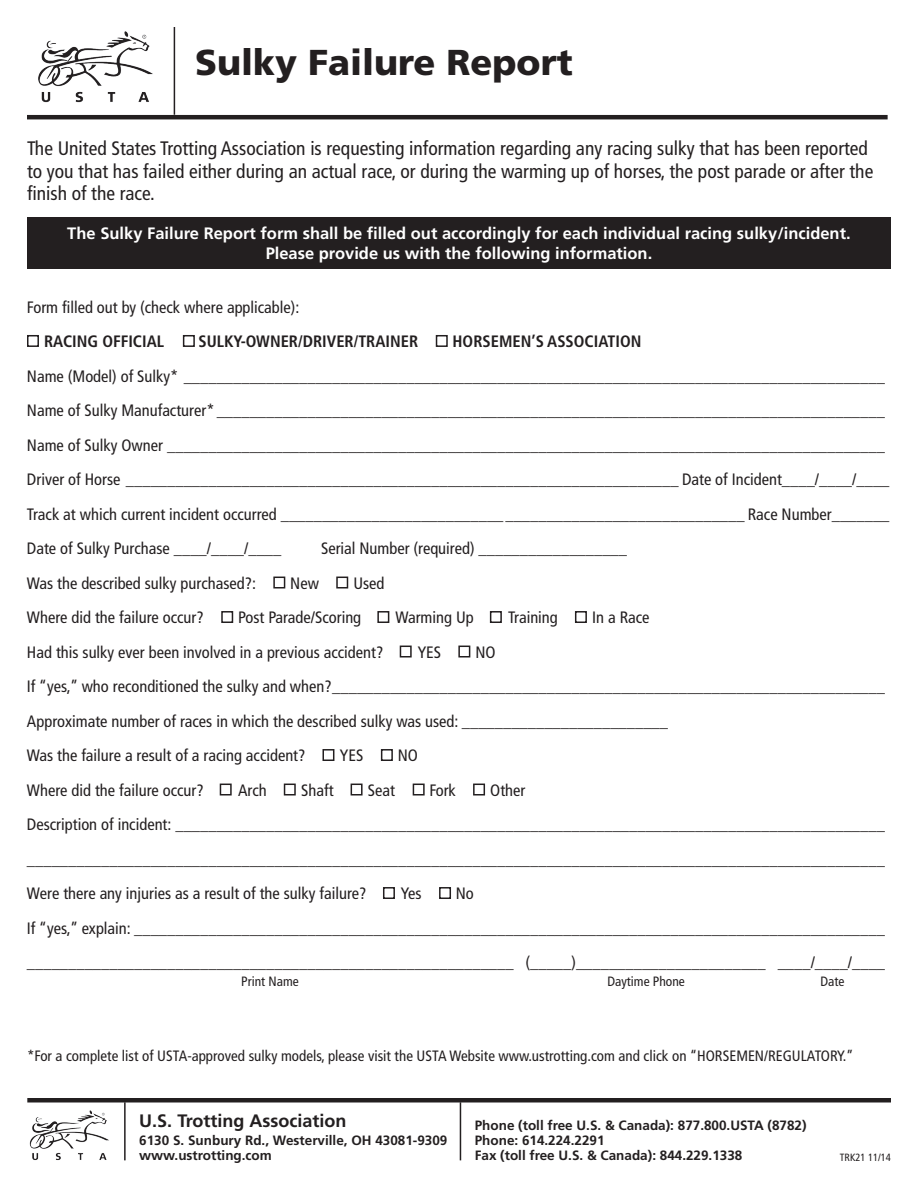
<style>
.page{position:relative;width:918px;height:1188px;background:#fff}
.page>*{position:absolute;margin:0;border:0;box-sizing:border-box;transform-origin:0 0}
.t1{font:900 36px "Frutiger";color:#231f20}
.t2{font:condensed 19.5px/22.5px "Frutiger";color:#231f20}
.t3{font:700 18px "Frutiger";color:#231f20}
.t4{font:condensed 16.5px/34.5px "Frutiger";color:#231f20}
.t5{font:700 16.5px/19.5px "Frutiger";color:#fff;text-align:center}
.t6{font:700 condensed 16.5px "Frutiger";color:#231f20}
.t7{font:condensed 15px "Frutiger";color:#231f20}
.t8{font:700 13.5px/15px "Frutiger";color:#231f20}
.t9{font:condensed 13.5px "Frutiger";color:#231f20}
.t10{font:condensed 10.5px "Frutiger";color:#231f20}
</style>
<div class="page">
<div style="left:27px;top:217px;width:864px;height:52px;background:#231f20"></div>
<img style="left:38px;top:31px;width:115px;height:72px">
<hr style="left:174px;top:27px;width:1px;height:88px;background:#231f20">
<hr style="left:27px;top:115px;width:861px;height:4px;background:#231f20">
<div style="left:27px;top:1098px;width:864px;height:5px;background:#231f20"></div>
<img style="left:29px;top:1110px;width:80px;height:50px">
<hr style="left:460px;top:1102px;width:1px;height:58px;background:#231f20">
<hr style="left:124px;top:1102px;width:2px;height:58px;background:#231f20">
<div style="left:27px;top:335px;width:12px;height:12px;border:2px solid #231f20"></div>
<div style="left:183px;top:335px;width:12px;height:12px;border:2px solid #231f20"></div>
<div style="left:436px;top:335px;width:12px;height:12px;border:2px solid #231f20"></div>
<div style="left:273px;top:577px;width:12px;height:12px;border:2px solid #231f20"></div>
<div style="left:221px;top:611px;width:12px;height:12px;border:2px solid #231f20"></div>
<div style="left:377px;top:611px;width:12px;height:12px;border:2px solid #231f20"></div>
<div style="left:490px;top:611px;width:12px;height:12px;border:2px solid #231f20"></div>
<div style="left:575px;top:611px;width:12px;height:12px;border:2px solid #231f20"></div>
<div style="left:400px;top:646px;width:12px;height:12px;border:2px solid #231f20"></div>
<div style="left:381px;top:749px;width:12px;height:12px;border:2px solid #231f20"></div>
<div style="left:322px;top:749px;width:12px;height:12px;border:2px solid #231f20"></div>
<div style="left:413px;top:784px;width:12px;height:12px;border:2px solid #231f20"></div>
<div style="left:383px;top:887px;width:12px;height:12px;border:2px solid #231f20"></div>
<div style="left:220px;top:784px;width:12px;height:12px;border:2px solid #231f20"></div>
<div style="left:284px;top:784px;width:12px;height:12px;border:2px solid #231f20"></div>
<div style="left:351px;top:784px;width:12px;height:12px;border:2px solid #231f20"></div>
<div style="left:473px;top:784px;width:12px;height:12px;border:2px solid #231f20"></div>
<div style="left:439px;top:887px;width:12px;height:12px;border:2px solid #231f20"></div>
<div style="left:458px;top:646px;width:12px;height:12px;border:2px solid #231f20"></div>
<div style="left:336px;top:577px;width:12px;height:12px;border:2px solid #231f20"></div>
<h1 class="t1" style="left:195px;top:40px;width:379px">Sulky Failure Report</h1>
<p class="t2" style="left:27px;top:137px;width:848px">The United States Trotting Association is requesting information regarding any racing sulky that has been reported to you that has failed either during an actual race, or during the warming up of horses, the post parade or after the finish of the race.</p>
<p class="t5" style="left:67px;top:223px;width:785px">The Sulky Failure Report form shall be filled out accordingly for each individual racing sulky/incident.<br>Please provide us with the following information.</p>
<p class="t4" style="left:27px;top:290px;width:274px">Form filled out by (check where applicable):</p>
<p class="t6" style="left:44px;top:332px;width:122px">RACING OFFICIAL</p>
<p class="t6" style="left:198px;top:332px;width:221px">SULKY-OWNER/DRIVER/TRAINER</p>
<p class="t6" style="left:453px;top:332px;width:190px">HORSEMEN’S ASSOCIATION</p>
<p class="t4" style="left:27px;top:359px;width:864px">Name (Model) of Sulky* _____________________________________________________________________________________ Name of Sulky Manufacturer* _________________________________________________________________________________ Name of Sulky Owner _______________________________________________________________________________________ Driver of Horse ___________________________________________________________________ Date of Incident____/____/____ Track at which current incident occurred ________________________________________________________ Race Number_______ Date of Sulky Purchase ____/____/____</p>
<p class="t4" style="left:321px;top:531px;width:308px">Serial Number (required) __________________</p>
<p class="t4" style="left:27px;top:566px;width:231px">Was the described sulky purchased?:</p>
<p class="t4" style="left:290px;top:566px;width:30px">New</p>
<p class="t4" style="left:353px;top:566px;width:33px">Used</p>
<p class="t4" style="left:27px;top:600px;width:178px">Where did the failure occur?</p>
<p class="t4" style="left:238px;top:600px;width:125px">Post Parade/Scoring</p>
<p class="t4" style="left:396px;top:600px;width:80px">Warming Up</p>
<p class="t4" style="left:508px;top:600px;width:51px">Training</p>
<p class="t4" style="left:592px;top:600px;width:59px">In a Race</p>
<p class="t4" style="left:27px;top:635px;width:358px">Had this sulky ever been involved in a previous accident?</p>
<p class="t4" style="left:418px;top:635px;width:25px">YES</p>
<p class="t4" style="left:27px;top:635px;width:860px;text-indent:449px">NO<br>If “yes,” who reconditioned the sulky and when?___________________________________________________________________ Approximate number of races in which the described sulky was used: _________________________<br>Was the failure a result of a racing accident?</p>
<p class="t4" style="left:340px;top:738px;width:25px">YES</p>
<p class="t4" style="left:398px;top:738px;width:22px">NO</p>
<p class="t4" style="left:27px;top:773px;width:178px">Where did the failure occur?</p>
<p class="t4" style="left:238px;top:773px;width:30px">Arch</p>
<p class="t4" style="left:301px;top:773px;width:34px">Shaft</p>
<p class="t4" style="left:368px;top:773px;width:29px">Seat</p>
<p class="t4" style="left:429px;top:773px;width:28px">Fork</p>
<p class="t4" style="left:27px;top:773px;width:860px;text-indent:463px">Other<br>Description of incident: ______________________________________________________________________________________ ________________________________________________________________________________________________________ Were there any injuries as a result of the sulky failure?</p>
<p class="t4" style="left:27px;top:876px;width:860px;text-indent:429px">No<br>If “yes,” explain: ___________________________________________________________________________________________ ___________________________________________________________ (_____)_______________________ ____/____/____</p>
<p class="t4" style="left:401px;top:876px;width:22px">Yes</p>
<p class="t9" style="left:241px;top:973px;width:59px">Print Name</p>
<p class="t9" style="left:607px;top:973px;width:79px">Daytime Phone</p>
<p class="t9" style="left:821px;top:973px;width:25px">Date</p>
<p class="t7" style="left:27px;top:1047px;width:828px">*For a complete list of USTA-approved sulky models, please visit the USTA Website www.ustrotting.com and click on “HORSEMEN/REGULATORY.”</p>
<p class="t3" style="left:139px;top:1110px;width:209px">U.S. Trotting Association</p>
<p class="t8" style="left:139px;top:1132px;width:310px">6130 S. Sunbury Rd., Westerville, OH 43081-9309 www.ustrotting.com</p>
<p class="t8" style="left:475px;top:1118px;width:333px">Phone (toll free U.S. &amp; Canada): 877.800.USTA (8782)<br>Phone: 614.224.2291<br>Fax (toll free U.S. &amp; Canada): 844.229.1338</p>
<p class="t10" style="left:840px;top:1151px;width:53px">TRK21 11/14</p>
</div>
